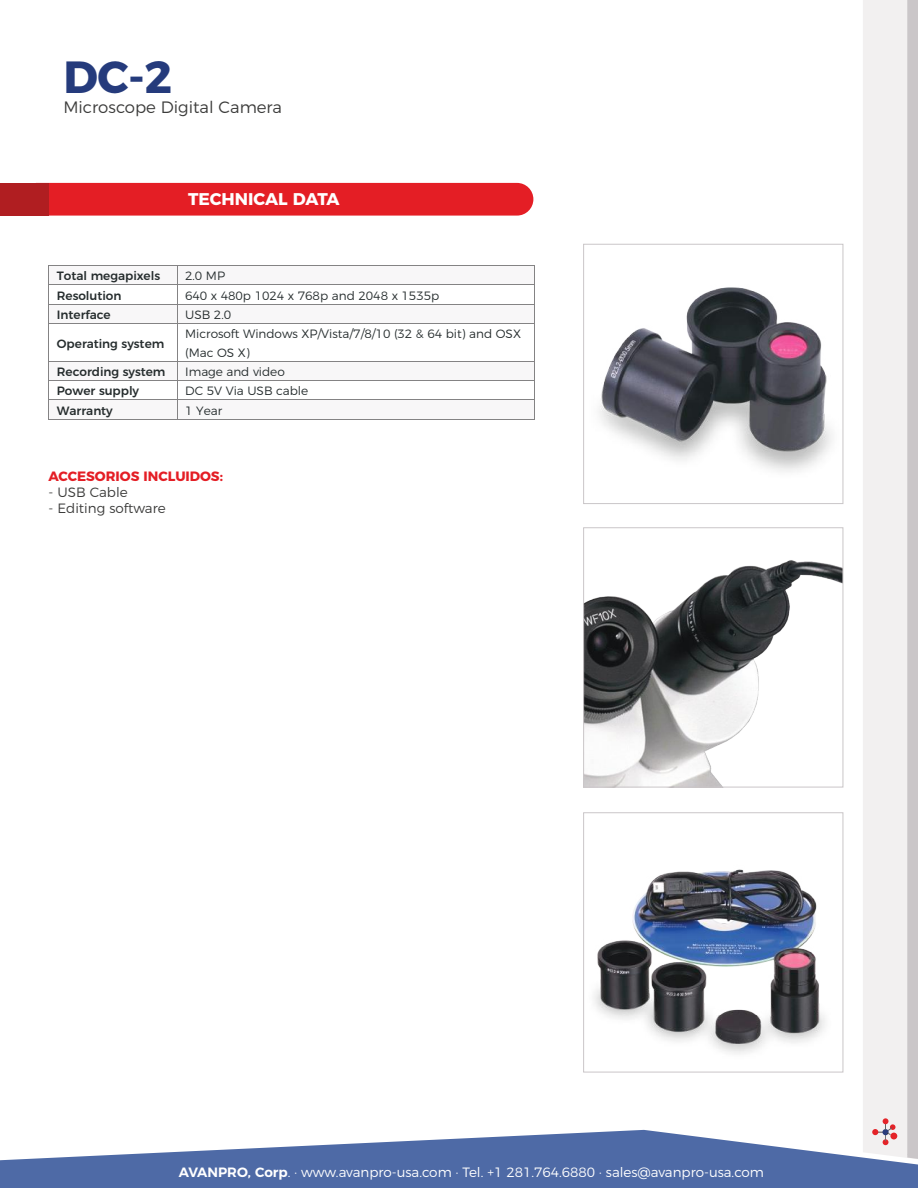
<style>
.page{position:relative;width:918px;height:1188px;background:#fff}
.page>*{position:absolute;margin:0;border:0;box-sizing:border-box;transform-origin:0 0}
.t1{font:700 45px "Montserrat";color:#253b7c}
.t2{font:700 16.95px "Montserrat";color:#fff}
.t3{font:300 16.5px "Montserrat";color:#3c3c3b}
.t4{font:300 13.5px "Montserrat";color:#fff}
.t5{font:300 13.5px "Montserrat";color:#3c3c3b}
.t6{font:700 13.5px "Montserrat";color:#e41e25}
.t7{font:300 12px/18.6px "Montserrat";letter-spacing:-.005em;color:#262d2e}
.t8{font:500 12px "Montserrat";color:#262d2e}
.s1{font-weight:600}
</style>
<div class="page">
<img style="left:599px;top:287px;width:233px;height:185px">
<img style="left:594px;top:869px;width:231px;height:185px">
<div style="left:863px;top:0;width:44px;height:1130px;background:#f2f0f0"></div>
<svg style="left:907px;top:0;width:11px;height:1130px;background:#cbc7c9"></svg>
<svg style="left:0;top:1130px;width:918px;height:58px;fill:#4e6aa6"></svg>
<svg style="left:872px;top:1118px;width:24px;height:27px"></svg>
<img style="left:585px;top:560px;width:256px;height:225px">
<div style="left:583px;top:812px;width:260px;height:260px;border:1px solid #cac6c8"></div>
<div style="left:583px;top:244px;width:260px;height:260px;border:1px solid #cac6c8"></div>
<div style="left:108px;top:183px;width:425px;height:33px;background:#e41e25"></div>
<img style="left:0;top:182px;width:108px;height:238px">
<div style="left:583px;top:527px;width:260px;height:260px;border:1px solid #cac6c8"></div>
<div style="left:49px;top:266px;width:128px;height:19px;background:#f8f7f8"></div>
<div style="left:177px;top:266px;width:357px;height:19px;background:#f8f7f8"></div>
<hr style="left:49px;top:265px;width:128px;height:1px;background:#848384">
<hr style="left:177px;top:265px;width:358px;height:1px;background:#848384">
<hr style="left:49px;top:285px;width:128px;height:1px;background:#848384">
<hr style="left:177px;top:285px;width:358px;height:1px;background:#848384">
<div style="left:49px;top:305px;width:128px;height:18px;background:#f8f7f8"></div>
<div style="left:177px;top:305px;width:357px;height:18px;background:#f8f7f8"></div>
<hr style="left:49px;top:304px;width:128px;height:1px;background:#848384">
<hr style="left:177px;top:304px;width:358px;height:1px;background:#848384">
<svg style="left:49px;top:284px;width:1px;height:20px"></svg>
<hr style="left:49px;top:323px;width:128px;height:1px;background:#848384">
<svg style="left:177px;top:266px;width:1px;height:57px"></svg>
<hr style="left:177px;top:323px;width:358px;height:1px;background:#848384">
<hr style="left:49px;top:324px;width:1px;height:37px;background:#848384">
<hr style="left:177px;top:324px;width:1px;height:37px;background:#848384">
<hr style="left:535px;top:324px;width:1px;height:37px;background:#848384">
<div style="left:49px;top:362px;width:128px;height:18px;background:#f8f7f8"></div>
<div style="left:177px;top:362px;width:357px;height:18px;background:#f8f7f8"></div>
<hr style="left:49px;top:361px;width:128px;height:1px;background:#848384">
<hr style="left:177px;top:361px;width:358px;height:1px;background:#848384">
<hr style="left:49px;top:380px;width:128px;height:1px;background:#848384">
<hr style="left:177px;top:380px;width:358px;height:1px;background:#848384">
<div style="left:49px;top:400px;width:128px;height:19px;background:#f8f7f8"></div>
<div style="left:177px;top:400px;width:357px;height:19px;background:#f8f7f8"></div>
<hr style="left:49px;top:400px;width:128px;height:1px;background:#848384">
<hr style="left:177px;top:400px;width:358px;height:1px;background:#848384">
<svg style="left:49px;top:381px;width:1px;height:20px"></svg>
<hr style="left:49px;top:419px;width:128px;height:1px;background:#848384">
<svg style="left:177px;top:362px;width:1px;height:57px"></svg>
<hr style="left:177px;top:419px;width:358px;height:1px;background:#848384">
<h1 class="t1" style="left:63px;top:40px;width:111px">DC-2</h1>
<h3 class="t3" style="left:63px;top:94px;width:220px">Microscope Digital Camera</h3>
<h2 class="t2" style="left:188px;top:185px;width:153px">TECHNICAL DATA</h2>
<p class="t8" style="left:57px;top:267px;width:105px">Total megapixels</p>
<p class="t7" style="left:185px;top:266px;width:41px">2.0 MP</p>
<p class="t8" style="left:57px;top:286px;width:66px">Resolution</p>
<p class="t7" style="left:185px;top:285px;width:256px">640 x 480p 1024 x 768p and 2048 x 1535p</p>
<p class="t8" style="left:57px;top:305px;width:55px">Interface</p>
<p class="t7" style="left:185px;top:304px;width:47px">USB 2.0</p>
<p class="t8" style="left:57px;top:334px;width:109px">Operating system</p>
<p class="t7" style="left:185px;top:324px;width:337px">Microsoft Windows XP/Vista/7/8/10 (32 &amp; 64 bit) and OSX (Mac OS X)</p>
<p class="t8" style="left:57px;top:362px;width:110px">Recording system</p>
<p class="t7" style="left:185px;top:362px;width:101px">Image and video</p>
<p class="t8" style="left:57px;top:382px;width:84px">Power supply</p>
<p class="t7" style="left:185px;top:381px;width:125px">DC 5V Via USB cable</p>
<p class="t8" style="left:57px;top:401px;width:58px">Warranty</p>
<p class="t7" style="left:185px;top:400px;width:39px">1 Year</p>
<p class="t6" style="left:48px;top:465px;width:176px">ACCESORIOS INCLUIDOS:</p>
<p class="t5" style="left:48px;top:482px;width:81px">- USB Cable</p>
<p class="t5" style="left:48px;top:498px;width:119px">- Editing software</p>
<p class="t4" style="left:179px;top:1161px;width:587px"><span class="s1">AVANPRO, Corp</span>. · www.avanpro-usa.com · Tel. +1 281.764.6880 · sales@avanpro-usa.com</p>
</div>
